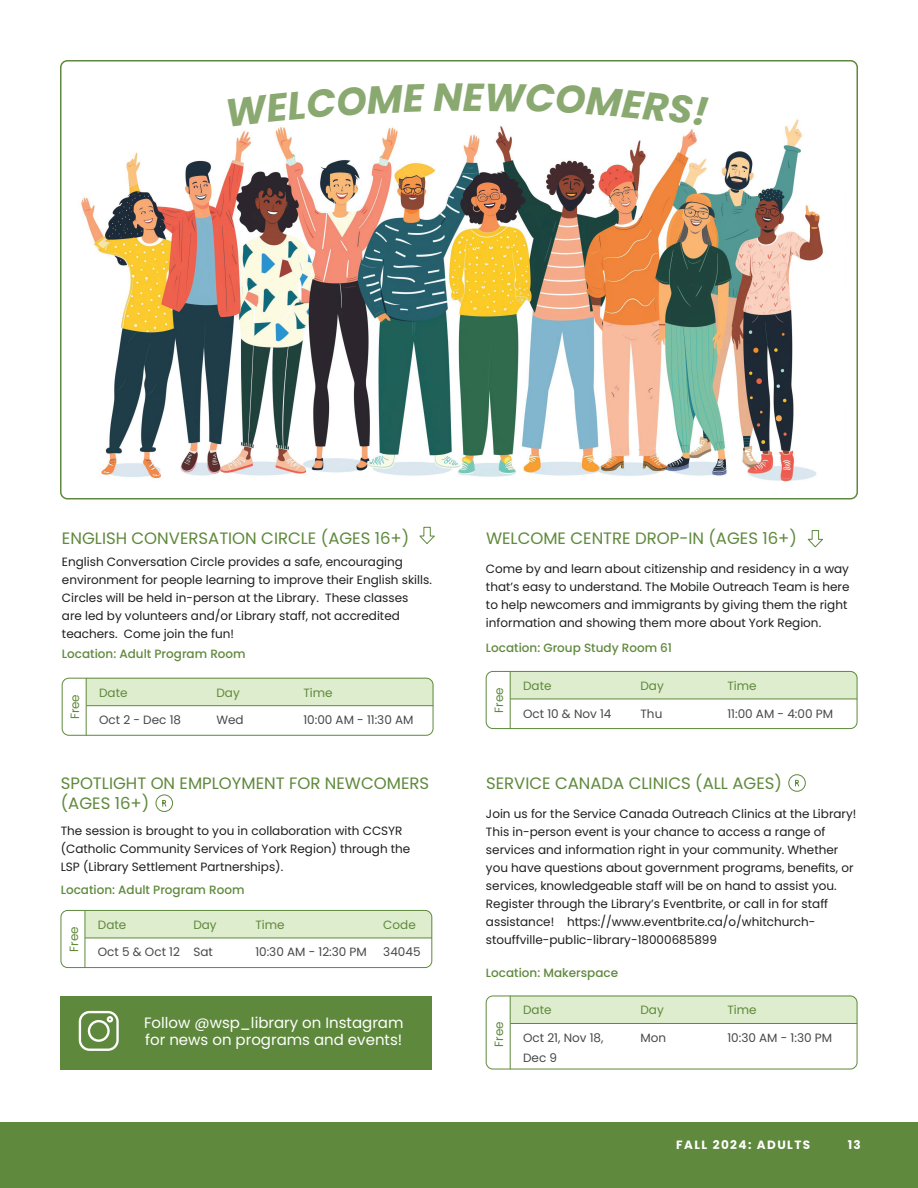
<style>
.page{position:relative;width:918px;height:1188px;background:#fff}
.page>*{position:absolute;margin:0;border:0;box-sizing:border-box;transform-origin:0 0}
.t1{font:italic 700 39px "Poppins";color:#8aa970}
.t2{font:16.5px/19.8px "Poppins";color:#5f893c}
.t3{font:15px/16.5px "Poppins";color:#fff}
.t4{font:12px/18px "Poppins";color:#1d1e1e}
.t5{font:12px/19.5px "Poppins";color:#474848}
.t6{font:500 12px "Poppins";color:#5f893c}
.t7{font:12px "Poppins";color:#5f893c}
.t8{font:700 12px "Poppins";letter-spacing:.12em;color:#fff}
</style>
<div class="page">
<div style="left:0;top:1123px;width:918px;height:65px;background:#5f893c"></div>
<div style="left:87px;top:678px;width:346px;height:27px;background:#deedcd"></div>
<div style="left:62px;top:678px;width:371px;height:57px;border:1px solid #5f893c;border-radius:7px"></div>
<hr style="left:86px;top:678px;width:1px;height:57px;background:#5f893c">
<hr style="left:86px;top:705px;width:347px;height:1px;background:#5f893c">
<svg style="left:419px;top:527px;width:16px;height:17px"></svg>
<div style="left:86px;top:910px;width:346px;height:28px;background:#deedcd"></div>
<div style="left:61px;top:910px;width:371px;height:58px;border:1px solid #5f893c;border-radius:7px"></div>
<hr style="left:85px;top:910px;width:1px;height:58px;background:#5f893c">
<hr style="left:85px;top:938px;width:347px;height:1px;background:#5f893c">
<svg style="left:155px;top:794px;width:18px;height:18px"></svg>
<div style="left:511px;top:671px;width:346px;height:28px;background:#deedcd"></div>
<div style="left:486px;top:671px;width:371px;height:58px;border:1px solid #5f893c;border-radius:7px"></div>
<hr style="left:510px;top:671px;width:1px;height:58px;background:#5f893c">
<hr style="left:510px;top:699px;width:347px;height:1px;background:#5f893c">
<svg style="left:807px;top:530px;width:16px;height:18px"></svg>
<div style="left:511px;top:996px;width:346px;height:27px;background:#deedcd"></div>
<div style="left:486px;top:996px;width:371px;height:73px;border:1px solid #5f893c;border-radius:7px"></div>
<hr style="left:510px;top:996px;width:1px;height:73px;background:#5f893c">
<hr style="left:510px;top:1023px;width:347px;height:1px;background:#5f893c">
<div style="left:61px;top:996px;width:371px;height:73px;background:#5e893c"></div>
<svg style="left:79px;top:1011px;width:40px;height:40px"></svg>
<img style="left:81px;top:119px;width:742px;height:363px">
<div style="left:60px;top:60px;width:798px;height:440px;border:2px solid #5f893c;border-radius:7px"></div>
<svg style="left:788px;top:774px;width:18px;height:18px"></svg>
<svg style="left:228px;top:119px;width:197px;height:7px"></svg>
<svg style="left:488px;top:119px;width:221px;height:7px"></svg>
<h1 class="t1" style="left:463px;top:74px;width:23px">E</h1>
<h2 class="t2" style="left:62px;top:529px;width:349px">ENGLISH CONVERSATION CIRCLE (AGES 16+)</h2>
<p class="t4" style="left:62px;top:553px;width:371px">English Conversation Circle provides a safe, encouraging environment for people learning to improve their English skills.<br>Circles will be held in-person at the Library. These classes<br>are led by volunteers and/or Library staff, not accredited teachers. Come join the fun!</p>
<p class="t6" style="left:62px;top:647px;width:185px">Location: Adult Program Room</p>
<p class="t7" style="left:68px;top:719px;width:27px;rotate:-90deg">Free</p>
<p class="t7" style="left:99px;top:685px;width:30px">Date</p>
<p class="t7" style="left:216px;top:685px;width:25px">Day</p>
<p class="t7" style="left:303px;top:685px;width:31px">Time</p>
<p class="t5" style="left:99px;top:710px;width:84px">Oct 2 - Dec 18</p>
<p class="t5" style="left:216px;top:710px;width:29px">Wed</p>
<p class="t5" style="left:303px;top:710px;width:112px">10:00 AM - 11:30 AM</p>
<h2 class="t2" style="left:61px;top:774px;width:370px">SPOTLIGHT ON EMPLOYMENT FOR NEWCOMERS (AGES 16+)</h2>
<p class="t4" style="left:61px;top:822px;width:351px">The session is brought to you in collaboration with CCSYR (Catholic Community Services of York Region) through the<br>LSP (Library Settlement Partnerships).</p>
<p class="t6" style="left:61px;top:883px;width:185px">Location: Adult Program Room</p>
<p class="t7" style="left:67px;top:952px;width:27px;rotate:-90deg">Free</p>
<p class="t7" style="left:98px;top:918px;width:30px">Date</p>
<p class="t7" style="left:193px;top:918px;width:25px">Day</p>
<p class="t7" style="left:255px;top:918px;width:31px">Time</p>
<p class="t7" style="left:383px;top:918px;width:34px">Code</p>
<p class="t5" style="left:98px;top:943px;width:117px">Oct 5 &amp; Oct 12 Sat</p>
<p class="t5" style="left:255px;top:943px;width:113px">10:30 AM - 12:30 PM</p>
<p class="t5" style="left:383px;top:943px;width:39px">34045</p>
<p class="t3" style="left:144px;top:1015px;width:261px">Follow @wsp_library on Instagram for news on programs and events!</p>
<h2 class="t2" style="left:486px;top:529px;width:313px">WELCOME CENTRE DROP-IN (AGES 16+)</h2>
<p class="t4" style="left:486px;top:560px;width:365px">Come by and learn about citizenship and residency in a way that’s easy to understand. The Mobile Outreach Team is here to help newcomers and immigrants by giving them the right information and showing them more about York Region.</p>
<p class="t6" style="left:486px;top:641px;width:188px">Location: Group Study Room 61</p>
<p class="t7" style="left:492px;top:713px;width:27px;rotate:-90deg">Free</p>
<p class="t7" style="left:523px;top:679px;width:30px">Date</p>
<p class="t7" style="left:640px;top:679px;width:25px">Day</p>
<p class="t7" style="left:727px;top:679px;width:31px">Time</p>
<p class="t5" style="left:523px;top:704px;width:90px">Oct 10 &amp; Nov 14</p>
<p class="t5" style="left:641px;top:704px;width:23px">Thu</p>
<p class="t5" style="left:727px;top:704px;width:107px">11:00 AM - 4:00 PM</p>
<h2 class="t2" style="left:486px;top:774px;width:298px">SERVICE CANADA CLINICS (ALL AGES)</h2>
<p class="t4" style="left:486px;top:805px;width:372px">Join us for the Service Canada Outreach Clinics at the Library!<br>This in-person event is your chance to access a range of services and information right in your community. Whether you have questions about government programs, benefits, or services, knowledgeable staff will be on hand to assist you.<br>Register through the Library’s Eventbrite, or call in for staff assistance! https://www.eventbrite.ca/o/whitchurch&shy;stouffville-public-library-18000685899</p>
<p class="t6" style="left:486px;top:966px;width:134px">Location: Makerspace</p>
<p class="t7" style="left:523px;top:1003px;width:30px">Date</p>
<p class="t7" style="left:640px;top:1003px;width:25px">Day</p>
<p class="t7" style="left:727px;top:1003px;width:31px">Time</p>
<p class="t5" style="left:523px;top:1028px;width:82px">Oct 21, Nov 18,<br>Dec 9</p>
<p class="t7" style="left:492px;top:1047px;width:27px;rotate:-90deg">Free</p>
<p class="t5" style="left:641px;top:1028px;width:27px">Mon</p>
<p class="t5" style="left:727px;top:1028px;width:106px">10:30 AM - 1:30 PM</p>
<p class="t8" style="left:676px;top:1138px;width:136px">FALL 2024: ADULTS</p>
<p class="t8" style="left:848px;top:1138px;width:14px">13</p>
</div>
